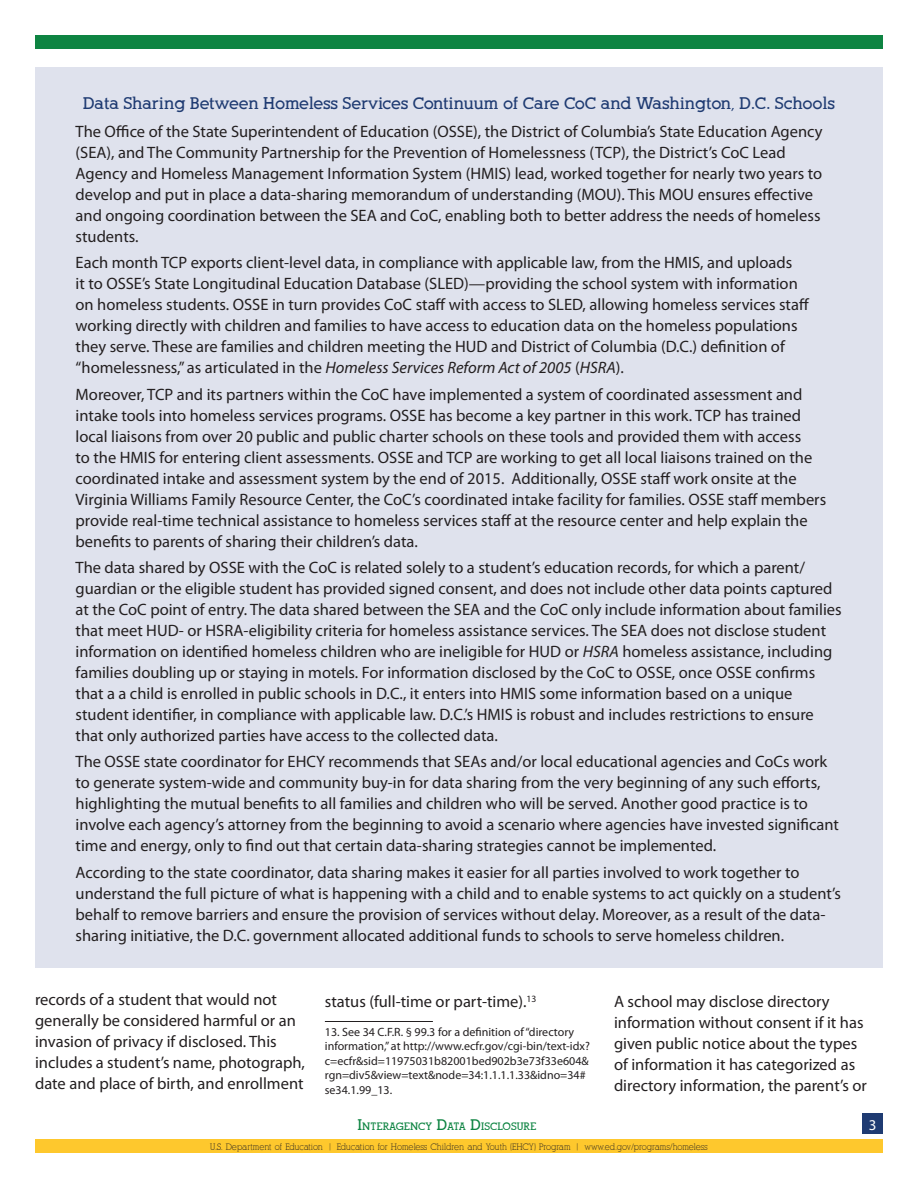
<style>
.page{position:relative;width:918px;height:1188px;background:#fff}
.page>*{position:absolute;margin:0;border:0;box-sizing:border-box;transform-origin:0 0}
.Sidebar_Body{font:16.5px/21px "Myriad Pro";color:#231f20}
.Body{font:16.5px/21px "Myriad Pro";color:#231f20}
.Sidebar_Title{font:700 16.5px "Alexandria FLF";color:#1f3b72}
.t1{font:15px "Myriad Pro";color:#fff}
.Footnote{font:12px/14.4px "Myriad Pro";color:#231f20}
.t2{font:700 10.5px "Alexandria FLF";color:#0e8442}
.t3{font:9px "Alexandria FLF";color:#231f20}
.s1{font-style:italic}
.s2{font-size:15px}
</style>
<div class="page">
<div style="left:35px;top:1139px;width:848px;height:14px;background:#fec82d"></div>
<div style="left:863px;top:1114px;width:20px;height:20px;background:#1f3b72"></div>
<div style="left:35px;top:35px;width:848px;height:14px;background:#0e8442"></div>
<div style="left:35px;top:68px;width:848px;height:900px;background:#dfe2ed"></div>
<hr style="left:325px;top:1021px;width:108px;height:1px;background:#231f20">
<p class="Sidebar_Title" style="left:83px;top:94px;width:754px">Data Sharing Between Homeless Services Continuum of Care CoC and Washington, D.C. Schools</p>
<p class="Sidebar_Body" style="left:76px;top:120px;width:749px">The Office of the State Superintendent of Education (OSSE), the District of Columbia’s State Education Agency (SEA), and The Community Partnership for the Prevention of Homelessness (TCP), the District’s CoC Lead Agency and Homeless Management Information System (HMIS) lead, worked together for nearly two years to develop and put in place a data-sharing memorandum of understanding (MOU). This MOU ensures effective and ongoing coordination between the SEA and CoC, enabling both to better address the needs of homeless students.</p>
<p class="Sidebar_Body" style="left:76px;top:252px;width:735px">Each month TCP exports client-level data, in compliance with applicable law, from the HMIS, and uploads<br>it to OSSE’s State Longitudinal Education Database (SLED)—providing the school system with information on homeless students. OSSE in turn provides CoC staff with access to SLED, allowing homeless services staff working directly with children and families to have access to education data on the homeless populations they serve. These are families and children meeting the HUD and District of Columbia (D.C.) definition of “homelessness,” as articulated in the <span class="s1">Homeless Services Reform Act of 2005</span> (<span class="s1">HSRA</span>).</p>
<p class="Sidebar_Body" style="left:76px;top:383px;width:752px">Moreover, TCP and its partners within the CoC have implemented a system of coordinated assessment and intake tools into homeless services programs. OSSE has become a key partner in this work. TCP has trained local liaisons from over 20 public and public charter schools on these tools and provided them with access<br>to the HMIS for entering client assessments. OSSE and TCP are working to get all local liaisons trained on the coordinated intake and assessment system by the end of 2015. Additionally, OSSE staff work onsite at the Virginia Williams Family Resource Center, the CoC’s coordinated intake facility for families. OSSE staff members provide real-time technical assistance to homeless services staff at the resource center and help explain the benefits to parents of sharing their children’s data.</p>
<p class="Sidebar_Body" style="left:76px;top:557px;width:768px">The data shared by OSSE with the CoC is related solely to a student’s education records, for which a parent/ guardian or the eligible student has provided signed consent, and does not include other data points captured at the CoC point of entry. The data shared between the SEA and the CoC only include information about families that meet HUD- or HSRA-eligibility criteria for homeless assistance services. The SEA does not disclose student information on identified homeless children who are ineligible for HUD or <span class="s1">HSRA</span> homeless assistance, including families doubling up or staying in motels. For information disclosed by the CoC to OSSE, once OSSE confirms that a a child is enrolled in public schools in D.C., it enters into HMIS some information based on a unique student identifier, in compliance with applicable law. D.C.’s HMIS is robust and includes restrictions to ensure that only authorized parties have access to the collected data.</p>
<p class="Sidebar_Body" style="left:76px;top:751px;width:765px">The OSSE state coordinator for EHCY recommends that SEAs and/or local educational agencies and CoCs work to generate system-wide and community buy-in for data sharing from the very beginning of any such efforts, highlighting the mutual benefits to all families and children who will be served. Another good practice is to involve each agency’s attorney from the beginning to avoid a scenario where agencies have invested significant time and energy, only to find out that certain data-sharing strategies cannot be implemented.</p>
<p class="Sidebar_Body" style="left:76px;top:861px;width:767px">According to the state coordinator, data sharing makes it easier for all parties involved to work together to understand the full picture of what is happening with a child and to enable systems to act quickly on a student’s behalf to remove barriers and ensure the provision of services without delay. Moreover, as a result of the data&shy;sharing initiative, the D.C. government allocated additional funds to schools to serve homeless children.</p>
<p class="Sidebar_Body" style="left:35px;top:988px;width:271px">records of a student that would not generally be considered harmful or an invasion of privacy if disclosed. This includes a student’s name, photograph, date and place of birth, and enrollment</p>
<p class="Sidebar_Body" style="left:325px;top:991px;width:213px">status (full-time or part-time).<sup>13</sup></p>
<p class="Footnote" style="left:325px;top:1024px;width:267px">13. See 34 C.F.R. § 99.3 for a definition of “directory information,” at http://www.ecfr.gov/cgi-bin/text-idx? c=ecfr&amp;sid=11975031b82001bed902b3e73f33e604&amp; rgn=div5&amp;view=text&amp;node=34:1.1.1.1.33&amp;idno=34# se34.1.99_13.</p>
<p class="Body" style="left:614px;top:991px;width:254px">A school may disclose directory information without consent if it has given public notice about the types of information it has categorized as directory information, the parent’s or</p>
<p class="t2" style="left:357px;top:1121px;width:181px"><span class="s2">I</span>NTERAGENCY <span class="s2">D</span>ATA <span class="s2">D</span>ISCLOSURE</p>
<p class="t1" style="left:869px;top:1115px;width:9px">3</p>
<p class="t3" style="left:210px;top:1142px;width:499px">U.S. Department of Education | Education for Homeless Children and Youth (EHCY) Program | www.ed.gov/programs/homeless</p>
</div>
